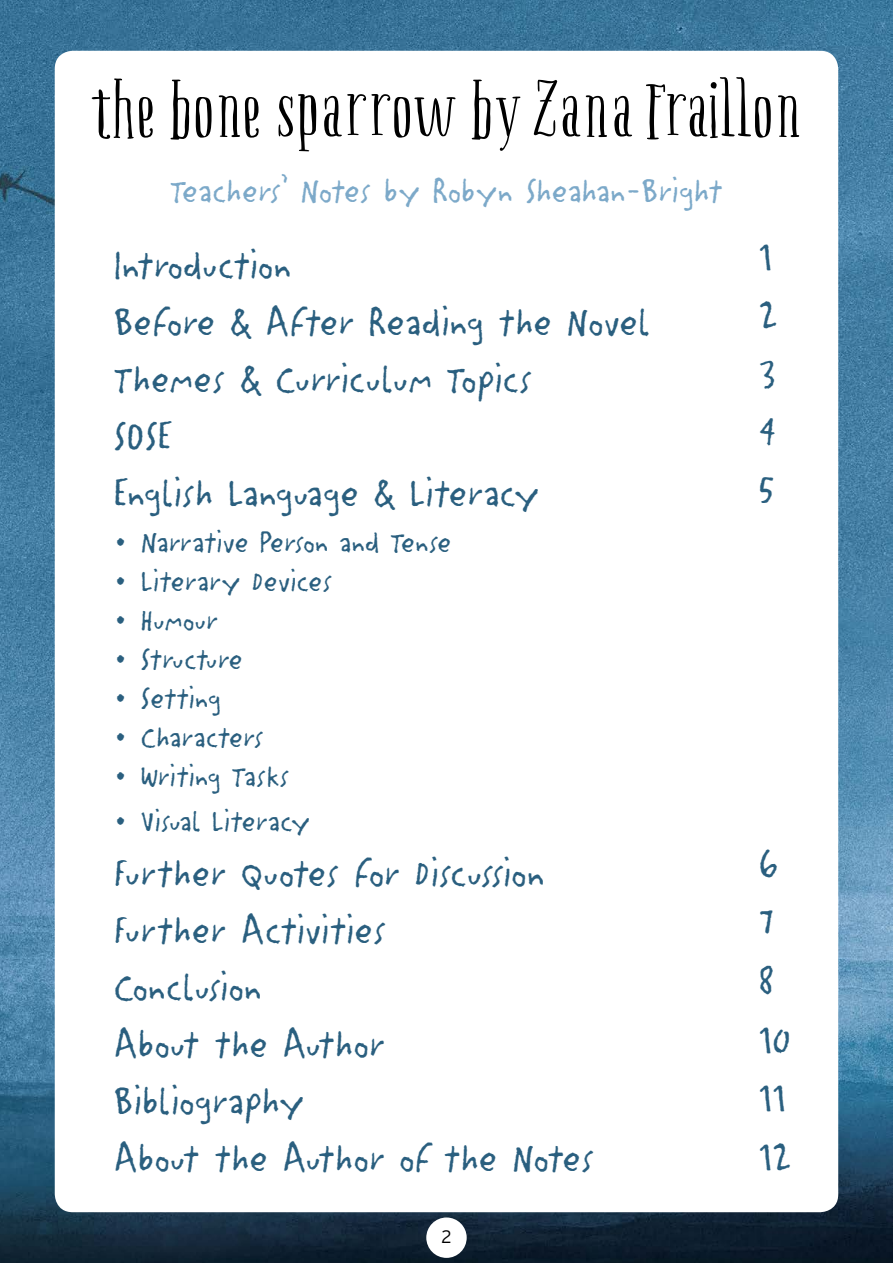
<style>
.page{position:relative;width:893px;height:1263px;background:#fff}
.page>*{position:absolute;margin:0;border:0;box-sizing:border-box;transform-origin:0 0}
.t1{font:78px "Boho Serif";letter-spacing:.03em;color:#000}
.t2{font:43.5px/57px "Litterbox ICG";color:#2a5f7f}
.t3{font:37.5px "Litterbox ICG";color:#7ca9c9}
.t4{font:33px "Litterbox ICG";color:#2a5f7f}
.t5{font:33px "Litterbox ICG";letter-spacing:-.02em;color:#2a5f7f}
.t6{font:33px "Litterbox ICG";letter-spacing:-.025em;color:#2a5f7f}
.t7{font:300 18px "Interstate";color:#000}
</style>
<div class="page">
<img style="left:0;top:0;width:893px;height:1263px">
<div style="left:55px;top:51px;width:783px;height:1161px;background:#fff;border-radius:18px"></div>
<div style="left:426px;top:1217px;width:41px;height:41px;background:#fff;border-radius:50%"></div>
<h1 class="t1" style="left:91px;top:64px;width:712px">the bone sparrow by Zana Fraillon</h1>
<p class="t3" style="left:170px;top:166px;width:555px">Teachers’ Notes by Robyn Sheahan-Bright</p>
<p class="t2" style="left:113px;top:235px;width:538px">Introduction<br>Before &amp; After Reading the Novel<br>Themes &amp; Curriculum Topics<br>SOSE<br>English Language &amp; Literacy</p>
<p class="t5" style="left:113px;top:519px;width:340px">• Narrative Person and Tense</p>
<p class="t4" style="left:113px;top:558px;width:221px">• Literary Devices</p>
<p class="t4" style="left:113px;top:597px;width:106px">• Humour</p>
<p class="t6" style="left:113px;top:636px;width:131px">• Structure</p>
<p class="t6" style="left:113px;top:675px;width:109px">• Setting</p>
<p class="t4" style="left:113px;top:714px;width:152px">• Characters</p>
<p class="t4" style="left:113px;top:753px;width:178px">• Writing Tasks</p>
<p class="t4" style="left:113px;top:799px;width:198px">• Visual Literacy</p>
<p class="t2" style="left:113px;top:843px;width:483px">Further Quotes for Discussion<br>Further Activities<br>Conclusion<br>About the Author<br>Bibliography<br>About the Author of the Notes</p>
<p class="t2" style="left:758px;top:225px;width:21px;line-height:58.5px">1<br>2<br>3<br>4<br>5</p>
<p class="t2" style="left:758px;top:832px;width:35px;line-height:58.5px">6<br>7<br>8<br>10<br>11<br>12</p>
<p class="t7" style="left:441px;top:1227px;width:12px">2</p>
</div>
